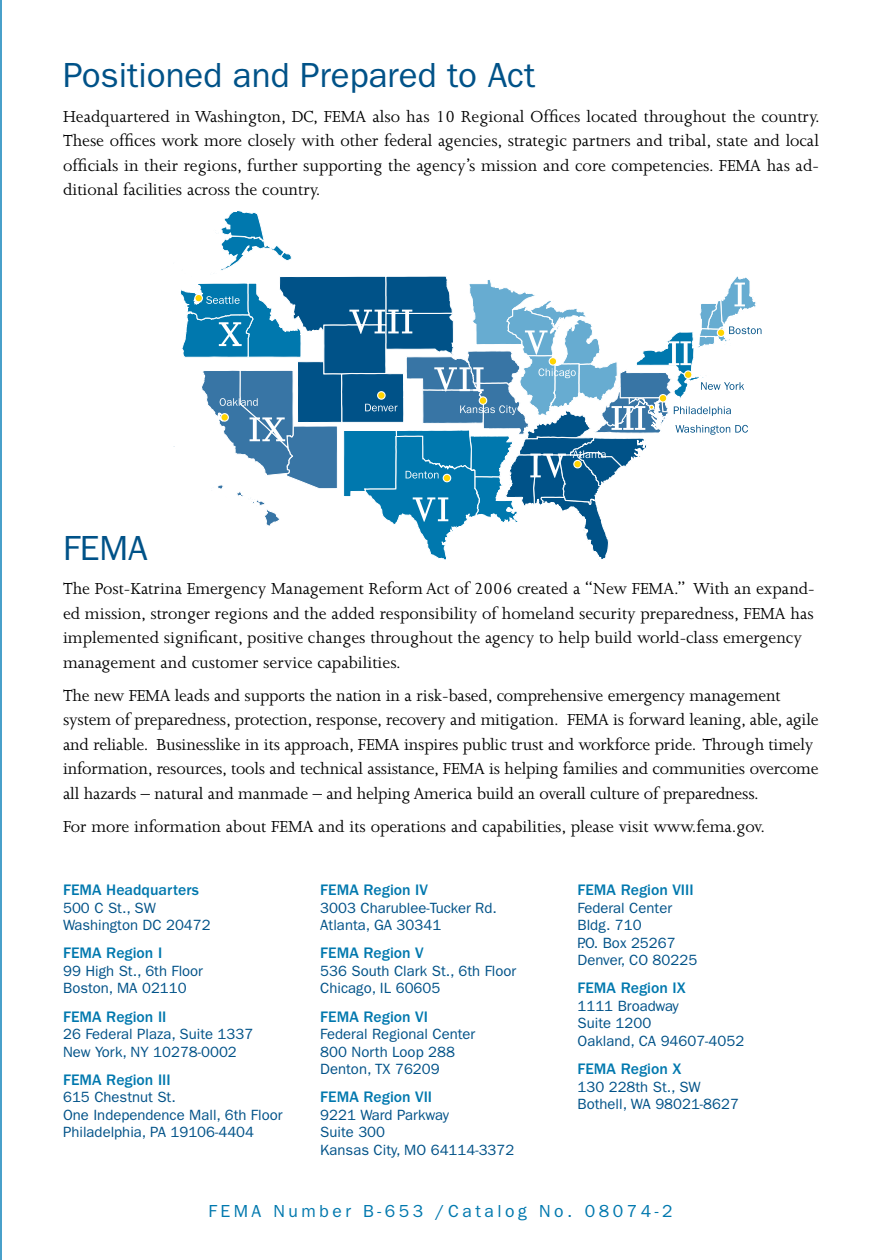
<style>
.page{position:relative;width:882px;height:1260px;background:#fff}
.page>*{position:absolute;margin:0;border:0;box-sizing:border-box;transform-origin:0 0}
.t1{font:35px "ITC Franklin Gothic Std";color:#005288}
.t2{font:18.38px/24.5px "Joanna MT Std";letter-spacing:-.01em;color:#000}
.t3{font:17.5px "ITC Franklin Gothic Std";letter-spacing:.2em;color:#0078ae}
.t4{font:500 15.75px "ITC Franklin Gothic Std";color:#0078ae}
.t5{font:14.88px/17.5px "ITC Franklin Gothic Std";color:#005288}
</style>
<div class="page">
<hr style="left:0;top:0;width:2px;height:1260px;background:#48a0ca">
<svg style="left:173px;top:210px;width:589px;height:350px"></svg>
<h1 class="t1" style="left:63px;top:55px;width:474px">Positioned and Prepared to Act</h1>
<p class="t2" style="left:63px;top:104px;width:758px;text-align:justify">Headquartered in Washington, DC, FEMA also has 10 Regional Offices located throughout the country.<br>These offices work more closely with other federal agencies, strategic partners and tribal, state and local officials in their regions, further supporting the agency’s mission and core competencies. FEMA has ad&shy;ditional facilities across the country.</p>
<h1 class="t1" style="left:63px;top:528px;width:86px">FEMA</h1>
<p class="t2" style="left:63px;top:576px;width:753px">The Post-Katrina Emergency Management Reform Act of 2006 created a “New FEMA.” With an expand&shy;ed mission, stronger regions and the added responsibility of homeland security preparedness, FEMA has implemented significant, positive changes throughout the agency to help build world-class emergency management and customer service capabilities.</p>
<p class="t2" style="left:63px;top:683px;width:757px">The new FEMA leads and supports the nation in a risk-based, comprehensive emergency management system of preparedness, protection, response, recovery and mitigation. FEMA is forward leaning, able, agile and reliable. Businesslike in its approach, FEMA inspires public trust and workforce pride. Through timely information, resources, tools and technical assistance, FEMA is helping families and communities overcome all hazards – natural and manmade – and helping America build an overall culture of preparedness.</p>
<p class="t2" style="left:63px;top:815px;width:704px">For more information about FEMA and its operations and capabilities, please visit www.fema.gov.</p>
<p class="t4" style="left:63px;top:881px;width:137px">FEMA Headquarters</p>
<p class="t5" style="left:63px;top:899px;width:149px">500 C St., SW<br>Washington DC 20472</p>
<p class="t4" style="left:63px;top:944px;width:101px">FEMA Region I</p>
<p class="t5" style="left:63px;top:962px;width:142px">99 High St., 6th Floor<br>Boston, MA 02110</p>
<p class="t4" style="left:63px;top:1008px;width:105px">FEMA Region II</p>
<p class="t5" style="left:63px;top:1025px;width:192px">26 Federal Plaza, Suite 1337<br>New York, NY 10278-0002</p>
<p class="t4" style="left:63px;top:1071px;width:109px">FEMA Region III</p>
<p class="t5" style="left:63px;top:1088px;width:221px">615 Chestnut St.<br>One I ndependence Mall, 6th Floor<br>Philadelphia, PA 19106-4404</p>
<p class="t4" style="left:320px;top:881px;width:109px">FEMA Region IV</p>
<p class="t5" style="left:320px;top:899px;width:178px">3003 Charublee-Tucker Rd.<br>Atlanta, GA 30341</p>
<p class="t4" style="left:320px;top:944px;width:105px">FEMA Region V</p>
<p class="t5" style="left:320px;top:962px;width:197px">536 South Clark St., 6th Floor<br>Chicago, I L 60605</p>
<p class="t4" style="left:320px;top:1008px;width:109px">FEMA Region VI</p>
<p class="t5" style="left:320px;top:1025px;width:157px">Federal Regional Center<br>800 North Loop 288<br>Denton, TX 76209</p>
<p class="t4" style="left:320px;top:1088px;width:113px">FEMA Region VII</p>
<p class="t5" style="left:320px;top:1106px;width:196px">9221 Ward Parkway<br>Suite 300<br>Kansas City, MO 64114-3372</p>
<p class="t4" style="left:578px;top:881px;width:118px">FEMA Region VIII</p>
<p class="t5" style="left:578px;top:899px;width:121px">Federal Center<br>Bldg. 710<br>P.O. Box 25267<br>Denver, CO 80225</p>
<p class="t4" style="left:578px;top:979px;width:110px">FEMA Region IX</p>
<p class="t5" style="left:578px;top:997px;width:168px">1111 Broadway<br>Suite 1200<br>Oakland, CA 94607-4052</p>
<p class="t4" style="left:578px;top:1060px;width:105px">FEMA Region X</p>
<p class="t5" style="left:578px;top:1078px;width:163px">130 228th St., SW<br>Bothell, WA 98021-8627</p>
<p class="t3" style="left:209px;top:1201px;width:466px">FEMA N umber B-653 /Catalog N o. 08074-2</p>
</div>
